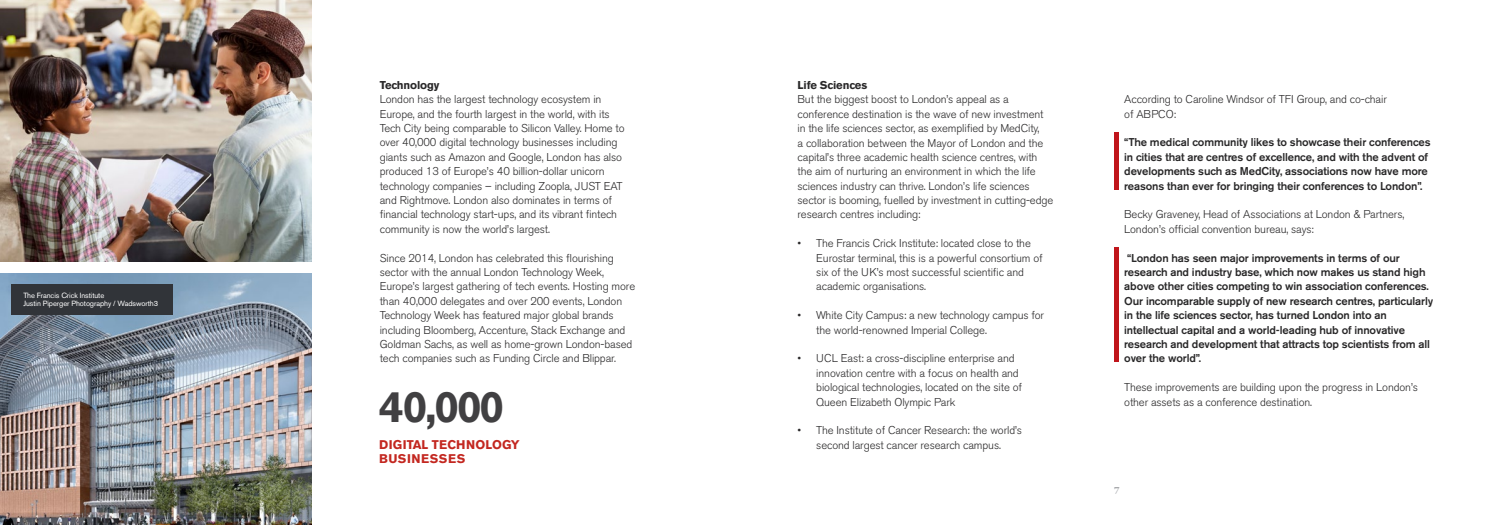
<style>
.page{position:relative;width:1489px;height:525px;background:#fff}
.page>*{position:absolute;margin:0;border:0;box-sizing:border-box;transform-origin:0 0}
.t1{font:700 43.75px "Akzidenz Grotesk BE";color:#414042}
.t2{font:700 12.5px/14.4px "Akzidenz Grotesk BE";letter-spacing:.025em;color:#c32720}
.t3{font:300 11.25px/14.4px "Akzidenz Grotesk BE";letter-spacing:-.01em;color:#292829}
.t4{font:500 11.25px/14.4px "Akzidenz Grotesk BE";letter-spacing:-.01em;color:#292829}
.t5{font:700 11.25px "Akzidenz Grotesk BE";letter-spacing:-.01em;color:#292829}
.t6{font:700 9.38px "Georgia";color:#a7a9ac}
.t7{font:7.5px/8.8px "Akzidenz Grotesk BE";letter-spacing:-.01em;color:#fff}
</style>
<div class="page">
<img style="left:0;top:273px;width:311px;height:251px">
<div style="left:11px;top:284px;width:162px;height:30px;background:#313439"></div>
<img style="left:0;top:0;width:311px;height:261px">
<hr style="left:1114px;top:247px;width:4px;height:114px;background:#c0151b">
<hr style="left:1114px;top:132px;width:4px;height:57px;background:#c0151b">
<p class="t7" style="left:23px;top:290px;width:136px">The Francis Crick Institute<br>Justin Piperger Photography / Wadsworth3</p>
<p class="t5" style="left:380px;top:78px;width:61px">Technology</p>
<p class="t3" style="left:380px;top:92px;width:246px">London has the largest technology ecosystem in Europe, and the fourth largest in the world, with its Tech City being comparable to Silicon Valley. Home to over 40,000 digital technology businesses including giants such as Amazon and Google, London has also produced 13 of Europe’s 40 billion-dollar unicorn technology companies – including Zoopla, JUST EAT and Rightmove. London also dominates in terms of financial technology start-ups, and its vibrant fintech community is now the world’s largest.</p>
<p class="t3" style="left:380px;top:250px;width:257px">Since 2014, London has celebrated this flourishing sector with the annual London Technology Week, Europe’s largest gathering of tech events. Hosting more than 40,000 delegates and over 200 events, London Technology Week has featured major global brands including Bloomberg, Accenture, Stack Exchange and Goldman Sachs, as well as home-grown London-based tech companies such as Funding Circle and Blippar.</p>
<h1 class="t1" style="left:379px;top:381px;width:126px">40,000</h1>
<p class="t2" style="left:379px;top:437px;width:142px">DIGITAL TECHNOLOGY<br>BUSINESSES</p>
<p class="t5" style="left:797px;top:78px;width:71px">Life Sciences</p>
<p class="t3" style="left:797px;top:92px;width:257px">But the biggest boost to London’s appeal as a conference destination is the wave of new investment in the life sciences sector, as exemplified by MedCity,<br>a collaboration between the Mayor of London and the capital’s three academic health science centres, with the aim of nurturing an environment in which the life sciences industry can thrive. London’s life sciences sector is booming, fuelled by investment in cutting-edge research centres including:</p>
<p class="t3" style="left:816px;top:236px;width:228px;text-indent:-19px">• The Francis Crick Institute: located close to the Eurostar terminal, this is a powerful consortium of six of the UK’s most successful scientific and academic organisations.</p>
<p class="t3" style="left:816px;top:308px;width:229px;text-indent:-19px">• White City Campus: a new technology campus for the world-renowned Imperial College.</p>
<p class="t3" style="left:816px;top:351px;width:207px;text-indent:-19px">• UCL East: a cross-discipline enterprise and innovation centre with a focus on health and biological technologies, located on the site of Queen Elizabeth Olympic Park</p>
<p class="t3" style="left:797px;top:423px;width:226px;text-align:center">• The Institute of Cancer Research: the world’s second largest cancer research campus.</p>
<p class="t3" style="left:1124px;top:92px;width:264px">According to Caroline Windsor of TFI Group, and co-chair of ABPCO:</p>
<p class="t4" style="left:1124px;top:135px;width:308px">“The medical community likes to showcase their conferences in cities that are centres of excellence, and with the advent of developments such as MedCity, associations now have more reasons than ever for bringing their conferences to London”.</p>
<p class="t3" style="left:1124px;top:207px;width:281px">Becky Graveney, Head of Associations at London &amp; Partners,<br>London’s official convention bureau, says:</p>
<p class="t4" style="left:1124px;top:250px;width:310px">“London has seen major improvements in terms of our research and industry base, which now makes us stand high above other cities competing to win association conferences.<br>Our incomparable supply of new research centres, particularly in the life sciences sector, has turned London into an intellectual capital and a world-leading hub of innovative research and development that attracts top scientists from all over the world”.</p>
<p class="t3" style="left:1124px;top:380px;width:295px">These improvements are building upon the progress in London’s other assets as a conference destination.</p>
<p class="t6" style="left:1114px;top:481px;width:7px">7</p>
</div>
